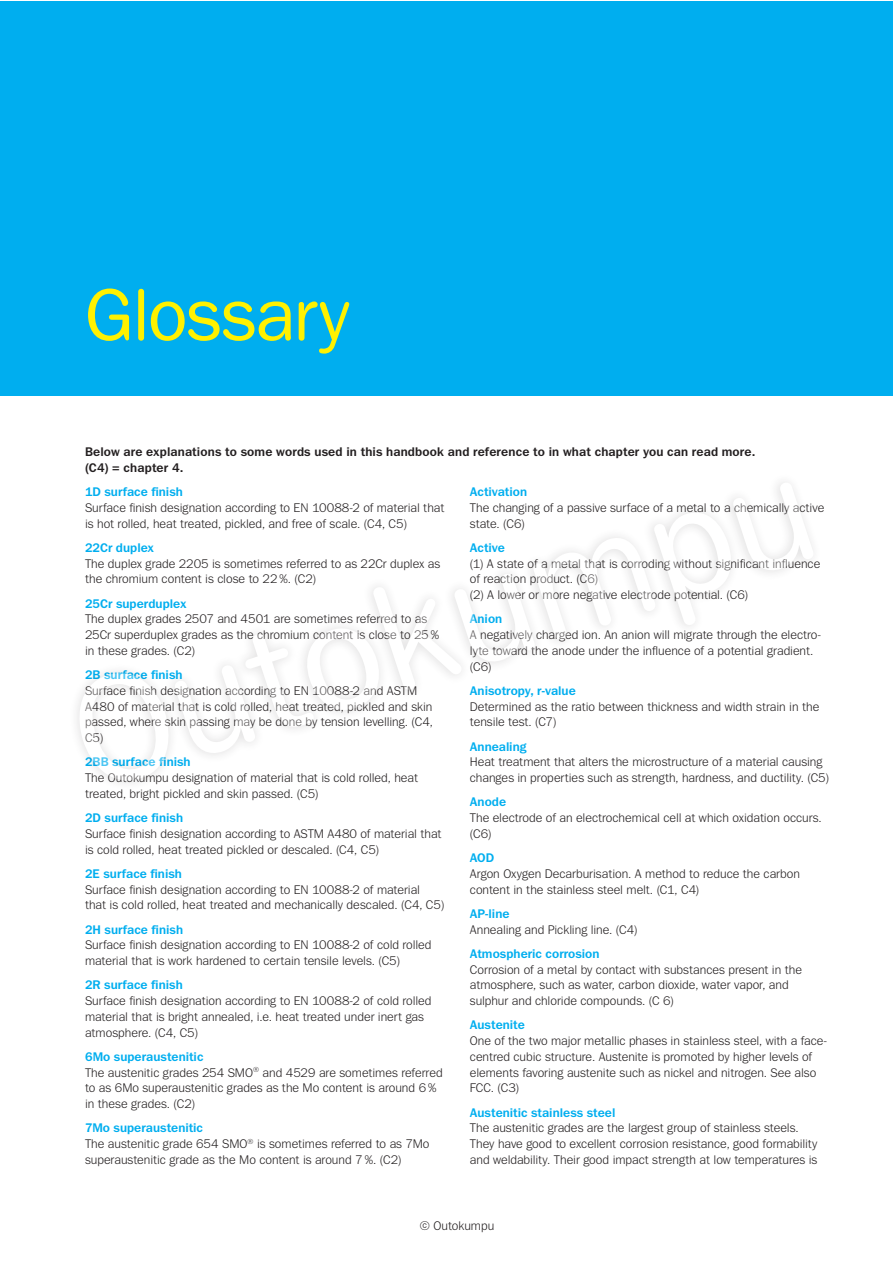
<style>
.page{position:relative;width:893px;height:1263px;background:#fff}
.page>*{position:absolute;margin:0;border:0;box-sizing:border-box;transform-origin:0 0}
.t1{font:75px "Tee Franklin Forever Rounded";letter-spacing:-.025em;color:#fff101}
.t2{font:300 12.75px/15.8px "Tee Franklin Forever";color:#231f20}
.t3{font:500 12.75px "Tee Franklin Forever";color:#00aeef}
.t4{font:500 12.75px/15.8px "Tee Franklin Forever";letter-spacing:.015em;color:#231f20}
.s1{font-weight:500;color:#00aeef}
</style>
<div class="page">
<div style="left:0;top:1px;width:892px;height:394px;background:#00aeef"></div>
<svg style="left:77px;top:482px;width:736px;height:301px"></svg>
<h1 class="t1" style="left:85px;top:271px;width:267px">Glossary</h1>
<p class="t4" style="left:85px;top:444px;width:672px">Below are explanations to some words used in this handbook and reference to in what chapter you can read more. (C4) = chapter 4.</p>
<p class="t3" style="left:85px;top:484px;width:99px">1D surface finish</p>
<p class="t2" style="left:85px;top:499px;width:361px">Surface finish designation according to EN 10088-2 of material that is hot rolled, heat treated, pickled, and free of scale. (C4, C5)</p>
<p class="t3" style="left:85px;top:540px;width:71px">22Cr duplex</p>
<p class="t2" style="left:85px;top:555px;width:357px">The duplex grade 2205 is sometimes referred to as 22Cr duplex as the chromium content is close to 22%. (C2)</p>
<p class="t3" style="left:85px;top:596px;width:103px">25Cr superduplex</p>
<p class="t2" style="left:85px;top:611px;width:356px">The duplex grades 2507 and 4501 are sometimes referred to as<br>25Cr superduplex grades as the chromium content is close to 25 % in these grades. (C2)</p>
<p class="t3" style="left:85px;top:667px;width:99px">2B surface finish</p>
<p class="t2" style="left:85px;top:683px;width:349px">Surface finish designation according to EN 10088-2 and ASTM A480 of material that is cold rolled, heat treated, pickled and skin passed, where skin passing may be done by tension levelling. (C4, C5)</p>
<p class="t3" style="left:85px;top:754px;width:107px">2BB surface finish</p>
<p class="t2" style="left:85px;top:770px;width:335px">The Outokumpu designation of material that is cold rolled, heat treated, bright pickled and skin passed. (C5)</p>
<p class="t3" style="left:85px;top:810px;width:100px">2D surface finish</p>
<p class="t2" style="left:85px;top:826px;width:358px">Surface finish designation according to ASTM A480 of material that is cold rolled, heat treated pickled or descaled. (C4, C5)</p>
<p class="t3" style="left:85px;top:866px;width:98px">2E surface finish</p>
<p class="t2" style="left:85px;top:881px;width:361px">Surface finish designation according to EN 10088-2 of material<br>that is cold rolled, heat treated and mechanically descaled. (C4, C5)</p>
<p class="t3" style="left:85px;top:922px;width:100px">2H surface finish</p>
<p class="t2" style="left:85px;top:937px;width:348px">Surface finish designation according to EN 10088-2 of cold rolled material that is work hardened to certain tensile levels. (C5)</p>
<p class="t3" style="left:85px;top:977px;width:99px">2R surface finish</p>
<p class="t2" style="left:85px;top:993px;width:348px">Surface finish designation according to EN 10088-2 of cold rolled material that is bright annealed, i.e. heat treated under inert gas atmosphere. (C4, C5)</p>
<p class="t2" style="left:85px;top:1049px;width:359px"><span class="s1">6Mo superaustenitic<br></span>The austenitic grades 254 SMO<sup>®</sup> and 4529 are sometimes referred to as 6Mo superaustenitic grades as the Mo content is around 6% in these grades. (C2)</p>
<p class="t2" style="left:85px;top:1120px;width:346px"><span class="s1">7Mo superaustenitic<br></span>The austenitic grade 654 SMO<sup>®</sup> is sometimes referred to as 7Mo superaustenitic grade as the Mo content is around 7%. (C2)</p>
<p class="t3" style="left:470px;top:484px;width:59px">Activation</p>
<p class="t2" style="left:470px;top:499px;width:356px">The changing of a passive surface of a metal to a chemically active state. (C6)</p>
<p class="t3" style="left:470px;top:540px;width:37px">Active</p>
<p class="t2" style="left:470px;top:555px;width:352px">(1) A state of a metal that is corroding without significant influence of reaction product. (C6)<br>(2) A lower or more negative electrode potential. (C6)</p>
<p class="t3" style="left:470px;top:611px;width:34px">Anion</p>
<p class="t2" style="left:470px;top:627px;width:353px">A negatively charged ion. An anion will migrate through the electro&shy;lyte toward the anode under the influence of a potential gradient. (C6)</p>
<p class="t3" style="left:470px;top:683px;width:107px">Anisotropy, r-value</p>
<p class="t2" style="left:470px;top:698px;width:351px">Determined as the ratio between thickness and width strain in the tensile test. (C7)</p>
<p class="t3" style="left:470px;top:739px;width:58px">Annealing</p>
<p class="t2" style="left:470px;top:754px;width:361px">Heat treatment that alters the microstructure of a material causing changes in properties such as strength, hardness, and ductility. (C5)</p>
<p class="t3" style="left:470px;top:794px;width:38px">Anode</p>
<p class="t2" style="left:470px;top:810px;width:353px">The electrode of an electrochemical cell at which oxidation occurs. (C6)</p>
<p class="t3" style="left:470px;top:850px;width:26px">AOD</p>
<p class="t2" style="left:470px;top:866px;width:332px">Argon Oxygen Decarburisation. A method to reduce the carbon content in the stainless steel melt. (C1, C4)</p>
<p class="t3" style="left:470px;top:906px;width:41px">AP-line</p>
<p class="t2" style="left:470px;top:921px;width:169px">Annealing and Pickling line. (C4)</p>
<p class="t3" style="left:470px;top:946px;width:131px">Atmospheric corrosion</p>
<p class="t2" style="left:470px;top:961px;width:334px">Corrosion of a metal by contact with substances present in the atmosphere, such as water, carbon dioxide, water vapor, and sulphur and chloride compounds. (C 6)</p>
<p class="t3" style="left:470px;top:1017px;width:56px">Austenite</p>
<p class="t2" style="left:470px;top:1033px;width:359px">One of the two major metallic phases in stainless steel, with a face&shy;centred cubic structure. Austenite is promoted by higher levels of elements favoring austenite such as nickel and nitrogen. See also FCC. (C3)</p>
<p class="t3" style="left:470px;top:1105px;width:147px">Austenitic stainless steel</p>
<p class="t2" style="left:470px;top:1120px;width:349px">The austenitic grades are the largest group of stainless steels.<br>They have good to excellent corrosion resistance, good formability and weldability. Their good impact strength at low temperatures is</p>
<p class="t2" style="left:420px;top:1218px;width:76px">© Outokumpu</p>
</div>
